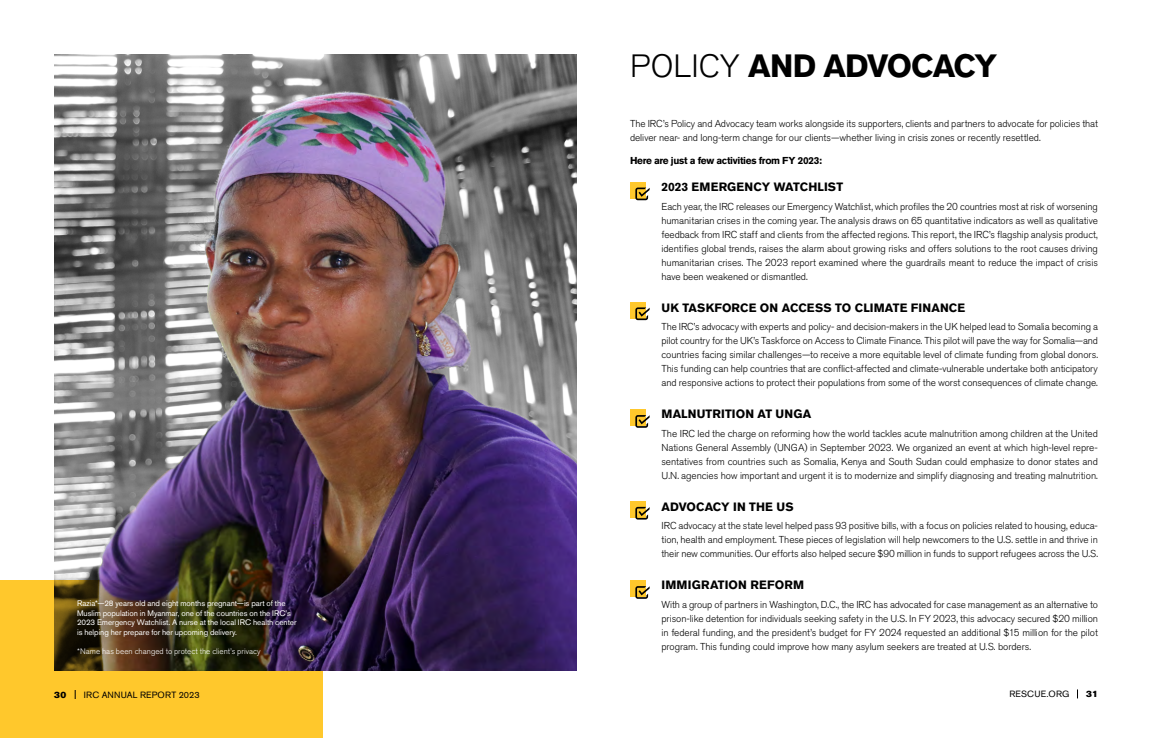
<style>
.page{position:relative;width:1152px;height:738px;background:#fff}
.page>*{position:absolute;margin:0;border:0;box-sizing:border-box;transform-origin:0 0}
.t1{font:700 32px "Akzidenz Grotesk Std";letter-spacing:-.03em;color:#000}
.t2{font:700 12px "Akzidenz Grotesk Std";letter-spacing:.01em;color:#000}
.t3{font:300 10px/14px "Akzidenz Grotesk Std";letter-spacing:-.005em;color:#000;text-align:justify}
.t4{font:700 10px "Akzidenz Grotesk Std";letter-spacing:-.035em;color:#000}
.t5{font:9px "Akzidenz Grotesk Std";letter-spacing:.02em;color:#000}
.t6{font:9px "Akzidenz Grotesk Std Super";color:#000}
.t7{font:8px/9.6px "Akzidenz Grotesk Std";letter-spacing:-.005em;color:#fff}
.t8{font:300 8px "Akzidenz Grotesk Std";letter-spacing:.005em;color:#fff}
.s1{font-weight:300}
</style>
<div class="page">
<img style="left:54px;top:54px;width:522px;height:616px">
<div style="left:0;top:580px;width:323px;height:158px;background:#ffc82c"></div>
<div style="left:630px;top:182px;width:16px;height:16px;background:#ffc82c"></div>
<svg style="left:635px;top:188px;width:15px;height:12px"></svg>
<div style="left:630px;top:302px;width:16px;height:16px;background:#ffc82c"></div>
<svg style="left:635px;top:307px;width:15px;height:13px"></svg>
<div style="left:630px;top:410px;width:16px;height:16px;background:#ffc82c"></div>
<svg style="left:635px;top:415px;width:15px;height:13px"></svg>
<div style="left:630px;top:501px;width:16px;height:17px;background:#ffc82c"></div>
<svg style="left:635px;top:507px;width:15px;height:13px"></svg>
<div style="left:630px;top:581px;width:16px;height:16px;background:#ffc82c"></div>
<svg style="left:635px;top:586px;width:15px;height:13px"></svg>
<div style="left:53px;top:576px;width:265px;height:84px;background:#000;opacity:.45"></div>
<p class="t7" style="left:77px;top:598px;width:221px">Razia*—28 years old and eight months pregnant—is part of the Muslim population in Myanmar, one of the countries on the IRC’s 2023 Emergency Watchlist. A nurse at the local IRC health center is helping her prepare for her upcoming delivery.</p>
<p class="t8" style="left:77px;top:646px;width:185px">*Name has been changed to protect the client’s privacy</p>
<h1 class="t1" style="left:630px;top:47px;width:368px"><span class="s1">POLICY</span> AND ADVOCACY</h1>
<p class="t3" style="left:630px;top:116px;width:470px">The IRC’s Policy and Advocacy team works alongside its supporters, clients and partners to advocate for policies that deliver near- and long-term change for our clients—whether living in crisis zones or recently resettled.</p>
<p class="t4" style="left:630px;top:154px;width:193px">Here are just a few activities from FY 2023:</p>
<p class="t2" style="left:662px;top:180px;width:183px">2023 EMERGENCY WATCHLIST</p>
<p class="t3" style="left:662px;top:199px;width:438px">Each year, the IRC releases our Emergency Watchlist, which profiles the 20 countries most at risk of worsening humanitarian crises in the coming year. The analysis draws on 65 quantitative indicators as well as qualitative feedback from IRC staff and clients from the affected regions. This report, the IRC’s flagship analysis product, identifies global trends, raises the alarm about growing risks and offers solutions to the root causes driving humanitarian crises. The 2023 report examined where the guardrails meant to reduce the impact of crisis have been weakened or dismantled.</p>
<p class="t2" style="left:662px;top:300px;width:305px">UK TASKFORCE ON ACCESS TO CLIMATE FINANCE</p>
<p class="t3" style="left:662px;top:320px;width:438px">The IRC’s advocacy with experts and policy- and decision-makers in the UK helped lead to Somalia becoming a pilot country for the UK’s Taskforce on Access to Climate Finance. This pilot will pave the way for Somalia—and countries facing similar challenges—to receive a more equitable level of climate funding from global donors.<br>This funding can help countries that are conflict-affected and climate-vulnerable undertake both anticipatory and responsive actions to protect their populations from some of the worst consequences of climate change.</p>
<p class="t2" style="left:662px;top:407px;width:151px">MALNUTRITION AT UNGA</p>
<p class="t3" style="left:662px;top:426px;width:438px">The IRC led the charge on reforming how the world tackles acute malnutrition among children at the United Nations General Assembly (UNGA) in September 2023. We organized an event at which high-level repre&shy;sentatives from countries such as Somalia, Kenya and South Sudan could emphasize to donor states and U.N. agencies how important and urgent it is to modernize and simplify diagnosing and treating malnutrition.</p>
<p class="t2" style="left:662px;top:499px;width:134px">ADVOCACY IN THE US</p>
<p class="t3" style="left:662px;top:519px;width:438px">IRC advocacy at the state level helped pass 93 positive bills, with a focus on policies related to housing, educa&shy;tion, health and employment. These pieces of legislation will help newcomers to the U.S. settle in and thrive in their new communities. Our efforts also helped secure $90 million in funds to support refugees across the U.S.</p>
<p class="t2" style="left:662px;top:578px;width:144px">IMMIGRATION REFORM</p>
<p class="t3" style="left:662px;top:597px;width:438px">With a group of partners in Washington, D.C., the IRC has advocated for case management as an alternative to prison-like detention for individuals seeking safety in the U.S. In FY 2023, this advocacy secured $20 million in federal funding, and the president’s budget for FY 2024 requested an additional $15 million for the pilot program. This funding could improve how many asylum seekers are treated at U.S. borders.</p>
<p class="t6" style="left:54px;top:689px;width:14px">30</p>
<p class="t5" style="left:84px;top:689px;width:117px">IRC ANNUAL REPORT 2023</p>
<p class="t5" style="left:1009px;top:688px;width:61px">RESCUE.ORG</p>
<p class="t6" style="left:1086px;top:689px;width:13px">31</p>
</div>
